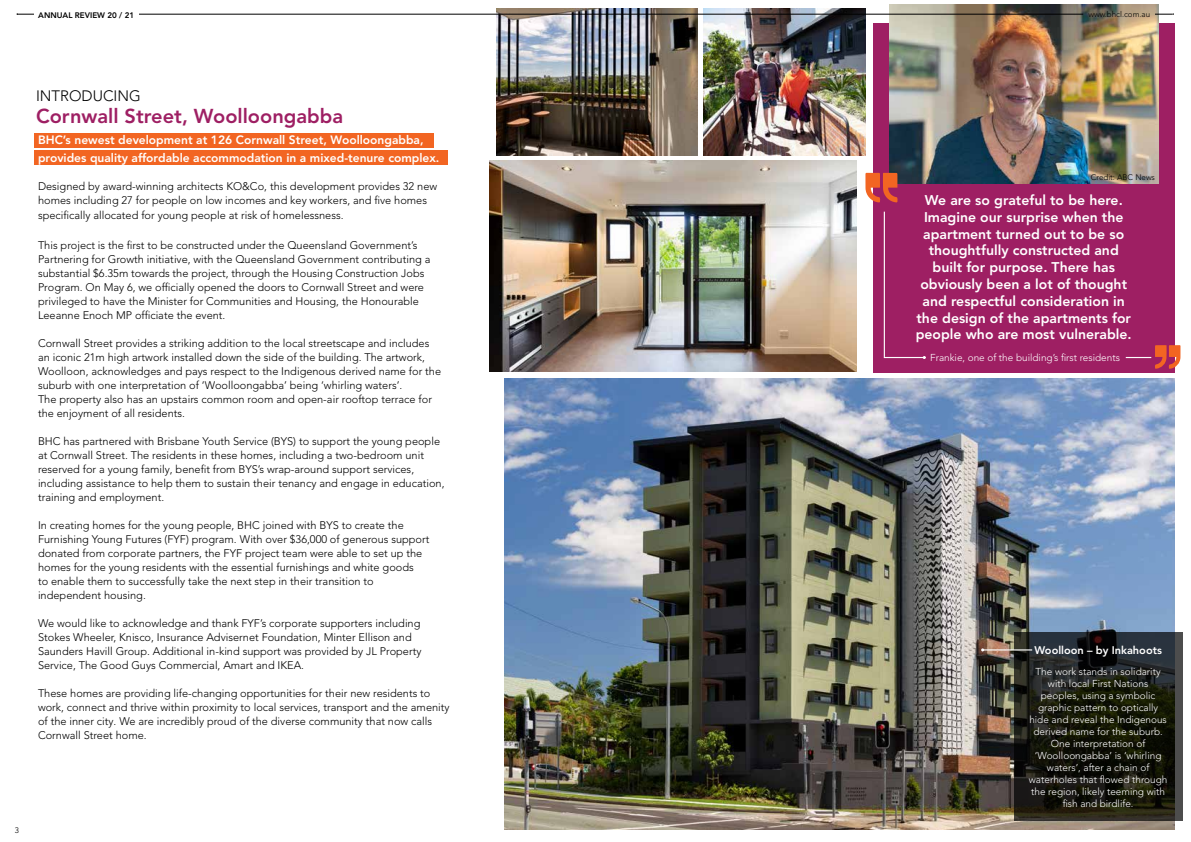
<style>
.page{position:relative;width:1191px;height:842px;background:#fff}
.page>*{position:absolute;margin:0;border:0;box-sizing:border-box;transform-origin:0 0}
.t1{font:800 20px "Avenir LT Pro";color:#9e1f63}
.t2{font:300 15px "Avenir LT Pro";color:#000}
.t3{font:800 14px/16.8px "Avenir LT Pro";color:#fff;text-align:center}
.t4{font:800 12px/18px "Avenir LT Pro";color:#fff}
.t5{font:300 11px/14px "Avenir LT Pro";color:#000}
.t6{font:800 11px "Avenir LT Pro";color:#fff}
.t7{font:300 10px/12px "Avenir LT Pro";color:#fff;text-align:center}
.t8{font:300 8px "Avenir LT Pro";color:#000}
.t9{font:800 8px "Avenir LT Pro";color:#000}
</style>
<div class="page">
<img style="left:496px;top:8px;width:202px;height:147px">
<img style="left:703px;top:8px;width:162px;height:147px">
<div style="left:873px;top:23px;width:301px;height:349px;background:#9e1f63"></div>
<img style="left:889px;top:4px;width:269px;height:180px">
<img style="left:489px;top:161px;width:367px;height:211px">
<hr style="left:17px;top:14px;width:1066px;height:1px;background:#000">
<div style="left:34px;top:8px;width:104px;height:15px;background:#fff"></div>
<svg style="left:1155px;top:13px;width:19px;height:2px"></svg>
<img style="left:505px;top:378px;width:669px;height:452px">
<svg style="left:1013px;top:632px;width:169px;height:189px;background:#1c1e16"></svg>
<div style="left:34px;top:134px;width:400px;height:14px;background:#f26522"></div>
<div style="left:34px;top:150px;width:413px;height:15px;background:#f26522"></div>
<svg style="left:865px;top:173px;width:32px;height:29px"></svg>
<hr style="left:883px;top:212px;width:2px;height:145px;background:#fff">
<hr style="left:883px;top:357px;width:42px;height:1px;background:#fff">
<svg style="left:1125px;top:345px;width:55px;height:24px"></svg>
<hr style="left:982px;top:649px;width:50px;height:1px;background:#fff">
<p class="t9" style="left:38px;top:10px;width:97px">ANNUAL REVIEW 20 / 21</p>
<p class="t8" style="left:1088px;top:9px;width:63px">www.bhcl.com.au</p>
<h2 class="t2" style="left:36px;top:87px;width:106px">INTRODUCING</h2>
<h1 class="t1" style="left:36px;top:105px;width:309px">Cornwall Street, Woolloongabba</h1>
<p class="t4" style="left:38px;top:131px;width:403px">BHC’s newest development at 126 Cornwall Street, Woolloongabba, provides quality affordable accommodation in a mixed-tenure complex.</p>
<p class="t5" style="left:38px;top:180px;width:401px">Designed by award-winning architects KO&amp;Co, this development provides 32 new homes including 27 for people on low incomes and key workers, and five homes specifically allocated for young people at risk of homelessness.</p>
<p class="t5" style="left:38px;top:238px;width:394px">This project is the first to be constructed under the Queensland Government’s Partnering for Growth initiative, with the Queensland Government contributing a substantial $6.35m towards the project, through the Housing Construction Jobs Program. On May 6, we officially opened the doors to Cornwall Street and were privileged to have the Minister for Communities and Housing, the Honourable Leeanne Enoch MP officiate the event.</p>
<p class="t5" style="left:38px;top:336px;width:405px">Cornwall Street provides a striking addition to the local streetscape and includes an iconic 21m high artwork installed down the side of the building. The artwork, Woolloon, acknowledges and pays respect to the Indigenous derived name for the suburb with one interpretation of ‘Woolloongabba’ being ‘whirling waters’.<br>The property also has an upstairs common room and open-air rooftop terrace for the enjoyment of all residents.</p>
<p class="t5" style="left:38px;top:434px;width:408px">BHC has partnered with Brisbane Youth Service (BYS) to support the young people at Cornwall Street. The residents in these homes, including a two-bedroom unit reserved for a young family, benefit from BYS’s wrap-around support services, including assistance to help them to sustain their tenancy and engage in education, training and employment.</p>
<p class="t5" style="left:38px;top:518px;width:393px">In creating homes for the young people, BHC joined with BYS to create the Furnishing Young Futures (FYF) program. With over $36,000 of generous support donated from corporate partners, the FYF project team were able to set up the homes for the young residents with the essential furnishings and white goods<br>to enable them to successfully take the next step in their transition to independent housing.</p>
<p class="t5" style="left:38px;top:616px;width:385px">We would like to acknowledge and thank FYF’s corporate supporters including Stokes Wheeler, Knisco, Insurance Advisernet Foundation, Minter Ellison and Saunders Havill Group. Additional in-kind support was provided by JL Property Service, The Good Guys Commercial, Amart and IKEA.</p>
<p class="t5" style="left:38px;top:686px;width:413px">These homes are providing life-changing opportunities for their new residents to work, connect and thrive within proximity to local services, transport and the amenity of the inner city. We are incredibly proud of the diverse community that now calls Cornwall Street home.</p>
<p class="t8" style="left:15px;top:825px;width:6px">3</p>
<p class="t8" style="left:1090px;top:172px;width:66px">Credit: ABC News</p>
<p class="t3" style="left:915px;top:192px;width:217px">We are so grateful to be here.<br>Imagine our surprise when the apartment turned out to be so thoughtfully constructed and built for purpose. There has obviously been a lot of thought and respectful consideration in the design of the apartments for people who are most vulnerable.</p>
<p class="t7" style="left:930px;top:351px;width:191px">Frankie, one of the building’s first residents</p>
<p class="t6" style="left:1034px;top:643px;width:129px">Woolloon – by Inkahoots</p>
<p class="t7" style="left:1029px;top:666px;width:140px">The work stands in solidarity with local First Nations peoples, using a symbolic graphic pattern to optically hide and reveal the Indigenous derived name for the suburb.<br>One interpretation of ‘Woolloongabba’ is ‘whirling waters’, after a chain of waterholes that flowed through the region, likely teeming with fish and birdlife.</p>
</div>
